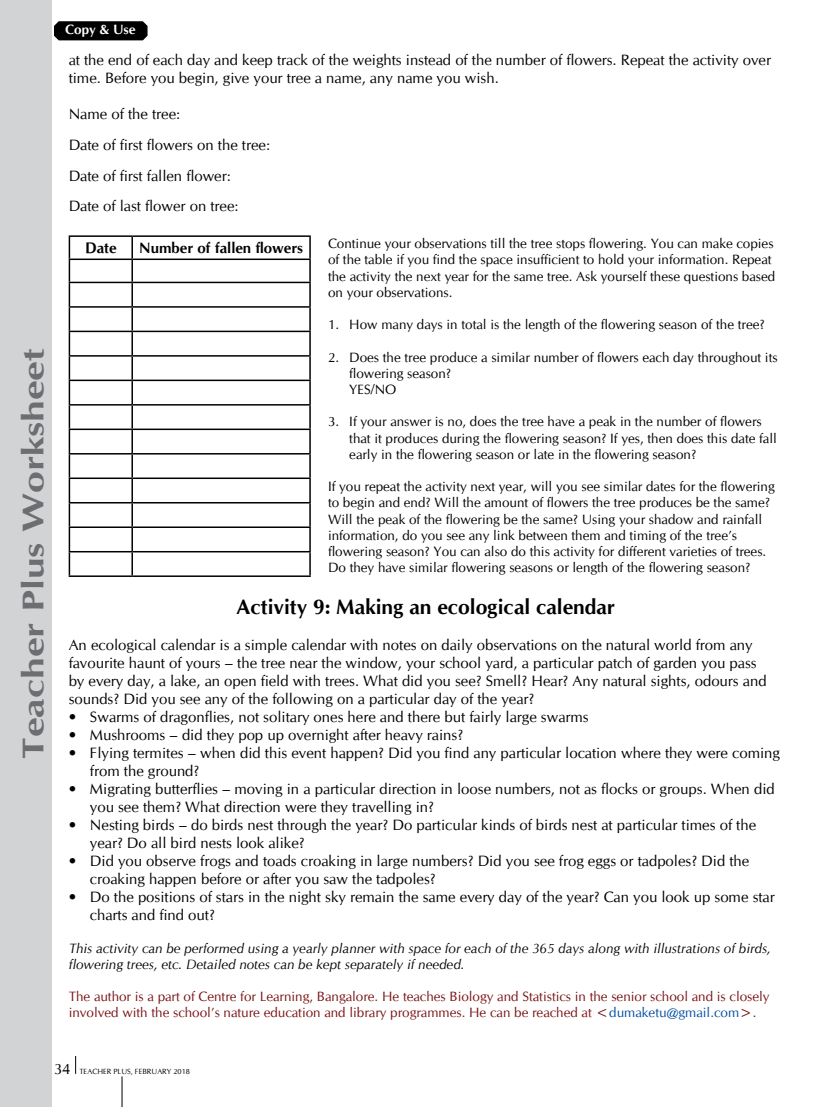
<style>
.page{position:relative;width:837px;height:1107px;background:#fff}
.page>*{position:absolute;margin:0;border:0;box-sizing:border-box;transform-origin:0 0}
.t1{font:700 30px "CG Omega";color:#6d6e71;scale:1.3 1}
.t2{font:700 21px "CG Omega";color:#000}
.t3{font:15px/18px "CG Omega";color:#000}
.t4{font:700 15px "CG Omega";color:#000}
.t5{font:13.5px/16.2px "CG Omega";color:#000}
.t6{font:13.5px/16.2px "CG Omega";color:#7a1315}
.t7{font:italic 13.5px/16.2px "CG Omega";color:#000}
.t8{font:700 13.5px "CG Omega";color:#fff}
.t9{font:7.5px "CG Omega";color:#000}
.s1{color:#034ea2}
.s2{font-size:15px}
</style>
<div class="page">
<hr style="left:69px;top:235px;width:63px;height:2px;background:#000">
<hr style="left:132px;top:235px;width:179px;height:2px;background:#000">
<hr style="left:131px;top:237px;width:2px;height:22px;background:#000">
<hr style="left:309px;top:237px;width:2px;height:22px;background:#000">
<hr style="left:69px;top:259px;width:63px;height:1px;background:#000">
<hr style="left:132px;top:259px;width:179px;height:1px;background:#000">
<hr style="left:131px;top:260px;width:2px;height:22px;background:#000">
<hr style="left:309px;top:260px;width:2px;height:22px;background:#000">
<hr style="left:69px;top:282px;width:63px;height:1px;background:#000">
<hr style="left:132px;top:282px;width:179px;height:1px;background:#000">
<hr style="left:131px;top:283px;width:2px;height:23px;background:#000">
<hr style="left:309px;top:283px;width:2px;height:23px;background:#000">
<hr style="left:69px;top:306px;width:63px;height:2px;background:#000">
<hr style="left:132px;top:306px;width:179px;height:2px;background:#000">
<hr style="left:131px;top:308px;width:2px;height:23px;background:#000">
<hr style="left:309px;top:308px;width:2px;height:23px;background:#000">
<hr style="left:69px;top:331px;width:63px;height:1px;background:#000">
<hr style="left:132px;top:331px;width:179px;height:1px;background:#000">
<hr style="left:131px;top:332px;width:2px;height:23px;background:#000">
<hr style="left:309px;top:332px;width:2px;height:23px;background:#000">
<hr style="left:69px;top:355px;width:63px;height:2px;background:#000">
<hr style="left:132px;top:355px;width:179px;height:2px;background:#000">
<hr style="left:131px;top:357px;width:2px;height:23px;background:#000">
<hr style="left:309px;top:357px;width:2px;height:23px;background:#000">
<hr style="left:69px;top:380px;width:63px;height:1px;background:#000">
<hr style="left:132px;top:380px;width:179px;height:1px;background:#000">
<hr style="left:131px;top:381px;width:2px;height:23px;background:#000">
<hr style="left:309px;top:381px;width:2px;height:23px;background:#000">
<hr style="left:69px;top:404px;width:63px;height:2px;background:#000">
<hr style="left:132px;top:404px;width:179px;height:2px;background:#000">
<hr style="left:131px;top:406px;width:2px;height:23px;background:#000">
<hr style="left:309px;top:406px;width:2px;height:23px;background:#000">
<hr style="left:69px;top:429px;width:63px;height:1px;background:#000">
<hr style="left:132px;top:429px;width:179px;height:1px;background:#000">
<hr style="left:131px;top:430px;width:2px;height:23px;background:#000">
<hr style="left:309px;top:430px;width:2px;height:23px;background:#000">
<hr style="left:69px;top:453px;width:63px;height:2px;background:#000">
<hr style="left:132px;top:453px;width:179px;height:2px;background:#000">
<hr style="left:131px;top:455px;width:2px;height:23px;background:#000">
<hr style="left:309px;top:455px;width:2px;height:23px;background:#000">
<hr style="left:69px;top:478px;width:63px;height:1px;background:#000">
<hr style="left:132px;top:478px;width:179px;height:1px;background:#000">
<hr style="left:131px;top:479px;width:2px;height:23px;background:#000">
<hr style="left:309px;top:479px;width:2px;height:23px;background:#000">
<hr style="left:69px;top:502px;width:63px;height:2px;background:#000">
<hr style="left:132px;top:502px;width:179px;height:2px;background:#000">
<hr style="left:131px;top:504px;width:2px;height:22px;background:#000">
<hr style="left:309px;top:504px;width:2px;height:22px;background:#000">
<hr style="left:69px;top:526px;width:63px;height:2px;background:#000">
<hr style="left:132px;top:526px;width:179px;height:2px;background:#000">
<hr style="left:131px;top:528px;width:2px;height:23px;background:#000">
<hr style="left:309px;top:528px;width:2px;height:23px;background:#000">
<hr style="left:69px;top:551px;width:63px;height:1px;background:#000">
<svg style="left:69px;top:237px;width:1px;height:338px"></svg>
<hr style="left:132px;top:551px;width:179px;height:1px;background:#000">
<hr style="left:131px;top:552px;width:2px;height:23px;background:#000">
<hr style="left:309px;top:552px;width:2px;height:23px;background:#000">
<hr style="left:69px;top:575px;width:63px;height:2px;background:#000">
<hr style="left:132px;top:575px;width:179px;height:2px;background:#000">
<div style="left:0;top:0;width:51px;height:1107px;background:#d1d3d4"></div>
<svg style="left:54px;top:21px;width:94px;height:20px;background:#121212"></svg>
<hr style="left:122px;top:1076px;width:1px;height:31px;background:#000">
<svg style="left:75px;top:1056px;width:1px;height:18px"></svg>
<h1 class="t1" style="left:14px;top:759px;width:317px;rotate:-90deg">Teacher Plus Worksheet</h1>
<p class="t8" style="left:65px;top:21px;width:72px">Copy &amp; Use</p>
<p class="t3" style="left:69px;top:51px;width:704px">at the end of each day and keep track of the weights instead of the number of flowers. Repeat the activity over time. Before you begin, give your tree a name, any name you wish.</p>
<p class="t3" style="left:69px;top:99px;width:203px;line-height:30.8px">Name of the tree:<br>Date of first flowers on the tree:<br>Date of first fallen flower:<br>Date of last flower on tree:</p>
<p class="t4" style="left:85px;top:239px;width:33px">Date</p>
<p class="t4" style="left:139px;top:239px;width:165px">Number of fallen flowers</p>
<p class="t5" style="left:328px;top:236px;width:449px">Continue your observations till the tree stops flowering. You can make copies of the table if you find the space insufficient to hold your information. Repeat the activity the next year for the same tree. Ask yourself these questions based on your observations.</p>
<p class="t5" style="left:328px;top:317px;width:438px">1. How many days in total is the length of the flowering season of the tree?</p>
<p class="t5" style="left:349px;top:349px;width:430px;text-indent:-21px">2. Does the tree produce a similar number of flowers each day throughout its flowering season?<br>YES/NO</p>
<p class="t5" style="left:349px;top:414px;width:429px;text-indent:-21px">3. If your answer is no, does the tree have a peak in the number of flowers that it produces during the flowering season? If yes, then does this date fall early in the flowering season or late in the flowering season?</p>
<p class="t5" style="left:328px;top:479px;width:448px">If you repeat the activity next year, will you see similar dates for the flowering to begin and end? Will the amount of flowers the tree produces be the same?<br>Will the peak of the flowering be the same? Using your shadow and rainfall information, do you see any link between them and timing of the tree’s flowering season? You can also do this activity for different varieties of trees.<br>Do they have similar flowering seasons or length of the flowering season?</p>
<h2 class="t2" style="left:236px;top:594px;width:380px">Activity 9: Making an ecological calendar</h2>
<p class="t3" style="left:69px;top:636px;width:699px">An ecological calendar is a simple calendar with notes on daily observations on the natural world from any favourite haunt of yours – the tree near the window, your school yard, a particular patch of garden you pass by every day, a lake, an open field with trees. What did you see? Smell? Hear? Any natural sights, odours and sounds? Did you see any of the following on a particular day of the year?</p>
<p class="t3" style="left:69px;top:708px;width:522px">• Swarms of dragonflies, not solitary ones here and there but fairly large swarms</p>
<p class="t3" style="left:69px;top:726px;width:396px">• Mushrooms – did they pop up overnight after heavy rains?</p>
<p class="t3" style="left:90px;top:744px;width:692px;text-indent:-21px">• Flying termites – when did this event happen? Did you find any particular location where they were coming from the ground?</p>
<p class="t3" style="left:90px;top:780px;width:686px;text-indent:-21px">• Migrating butterflies – moving in a particular direction in loose numbers, not as flocks or groups. When did you see them? What direction were they travelling in?</p>
<p class="t3" style="left:90px;top:816px;width:668px;text-indent:-21px">• Nesting birds – do birds nest through the year? Do particular kinds of birds nest at particular times of the year? Do all bird nests look alike?</p>
<p class="t3" style="left:90px;top:852px;width:661px;text-indent:-21px">• Did you observe frogs and toads croaking in large numbers? Did you see frog eggs or tadpoles? Did the croaking happen before or after you saw the tadpoles?</p>
<p class="t3" style="left:90px;top:888px;width:686px;text-indent:-21px">• Do the positions of stars in the night sky remain the same every day of the year? Can you look up some star charts and find out?</p>
<p class="t7" style="left:69px;top:940px;width:704px">This activity can be performed using a yearly planner with space for each of the 365 days along with illustrations of birds, flowering trees, etc. Detailed notes can be kept separately if needed.</p>
<p class="t6" style="left:69px;top:989px;width:702px">The author is a part of Centre for Learning, Bangalore. He teaches Biology and Statistics in the senior school and is closely involved with the school’s nature education and library programmes. He can be reached at &lt;<span class="s1">dumaketu@gmail.com</span>&gt;.</p>
<p class="t9" style="left:54px;top:1067px;width:138px"><span class="s2">34</span> TEACHER PLUS, FEBRUARY 2018</p>
</div>
